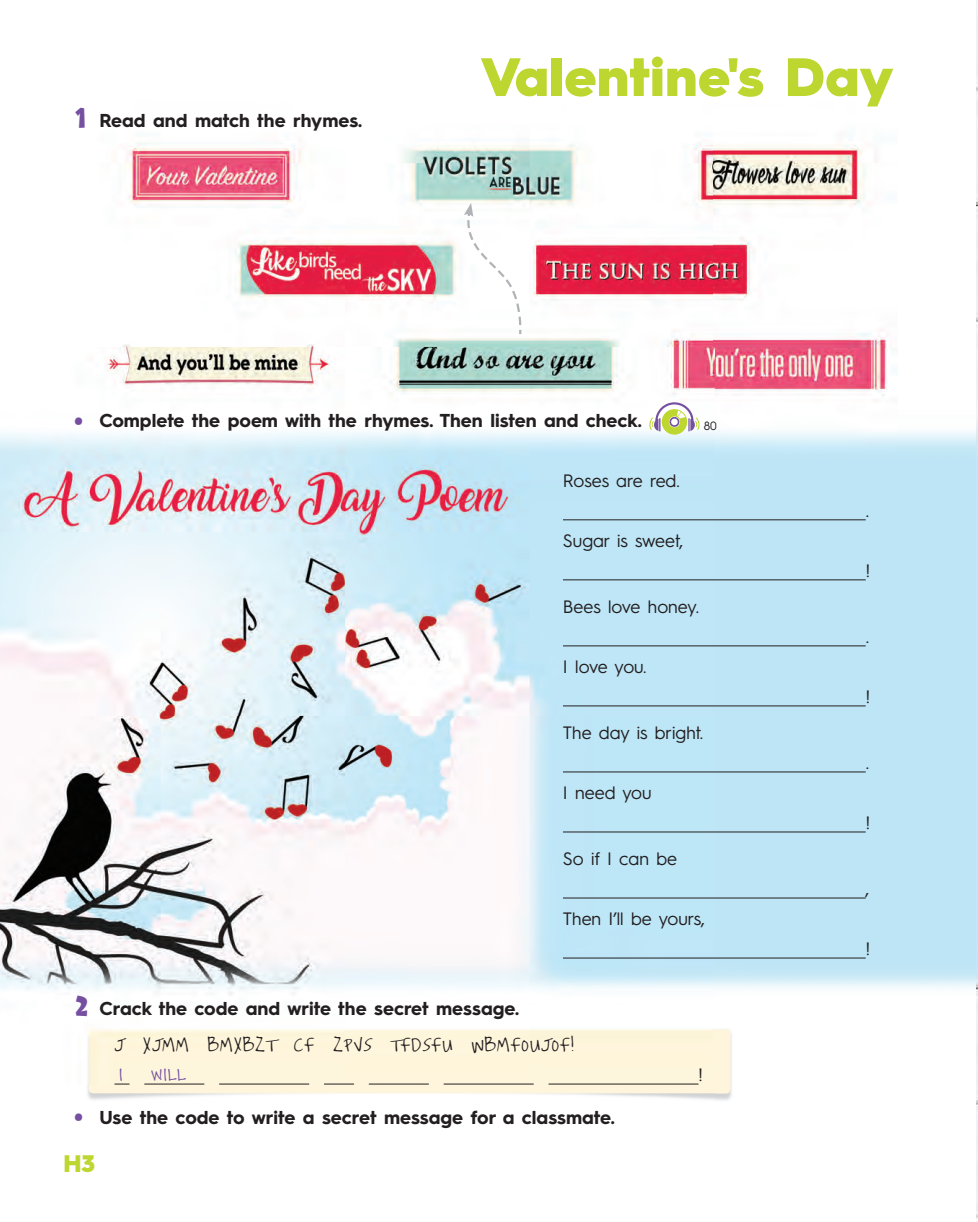
<style>
.page{position:relative;width:978px;height:1222px;background:#fff}
.page>*{position:absolute;margin:0;border:0;box-sizing:border-box;transform-origin:0 0}
.t1{font:900 54.15px "Hurme Geometric Sans 3";color:#bed630}
.t2{font:24px "Joyful Juliana";letter-spacing:.05em;color:#231f20}
.t3{font:900 24px "Hurme Geometric Sans 3";color:#bed630}
.t4{font:19.5px "Andy Std";color:#7650a0}
.t5{font:700 18.75px "Hurme Geometric Sans 3";color:#231f20}
.t6{font:18px "Hurme Geometric Sans 3";color:#231f20}
.t7{font:12px "Hurme Geometric Sans 3";color:#231f20}
.s1{font-family:"House Holiday TTF Sans";font-weight:400;font-size:37.5px;color:#7650a0}
.s2{font-family:"Jacoby ICG";font-weight:900;font-size:27px;color:#7650a0}
</style>
<div class="page">
<img style="left:0;top:0;width:978px;height:1219px">
<hr style="left:563px;top:519px;width:303px;height:1px;background:#231f20">
<hr style="left:563px;top:579px;width:303px;height:1px;background:#231f20">
<hr style="left:563px;top:645px;width:303px;height:1px;background:#231f20">
<hr style="left:563px;top:705px;width:303px;height:1px;background:#231f20">
<hr style="left:563px;top:771px;width:303px;height:1px;background:#231f20">
<hr style="left:563px;top:831px;width:303px;height:1px;background:#231f20">
<hr style="left:563px;top:897px;width:303px;height:1px;background:#231f20">
<hr style="left:563px;top:957px;width:303px;height:1px;background:#231f20">
<svg style="left:649px;top:402px;width:51px;height:33px"></svg>
<svg style="left:464px;top:203px;width:59px;height:133px"></svg>
<svg style="left:114px;top:1083px;width:15px;height:1px"></svg>
<hr style="left:144px;top:1083px;width:60px;height:1px;background:#231f20">
<hr style="left:219px;top:1083px;width:90px;height:1px;background:#231f20">
<hr style="left:324px;top:1083px;width:30px;height:1px;background:#231f20">
<hr style="left:369px;top:1083px;width:60px;height:1px;background:#231f20">
<hr style="left:444px;top:1083px;width:90px;height:1px;background:#231f20">
<hr style="left:548px;top:1083px;width:150px;height:1px;background:#231f20">
<p class="t5" style="left:75px;top:113px;width:288px"><span class="s1">1</span> Read and match the rhymes.</p>
<h1 class="t1" style="left:480px;top:55px;width:415px">Valentine's Day</h1>
<p class="t5" style="left:74px;top:413px;width:569px"><span class="s2">•</span> Complete the poem with the rhymes. Then listen and check.</p>
<p class="t7" style="left:704px;top:421px;width:15px">80</p>
<p class="t6" style="left:563px;top:473px;width:118px">Roses are red.</p>
<p class="t6" style="left:563px;top:533px;width:122px">Sugar is sweet,</p>
<p class="t6" style="left:563px;top:599px;width:138px">Bees love honey.</p>
<p class="t6" style="left:563px;top:659px;width:85px">I love you.</p>
<p class="t6" style="left:563px;top:725px;width:142px">The day is bright.</p>
<p class="t6" style="left:563px;top:785px;width:90px">I need you</p>
<p class="t6" style="left:563px;top:851px;width:116px">So if I can be</p>
<p class="t5" style="left:75px;top:1001px;width:445px"><span class="s1">2</span> Crack the code and write the secret message.</p>
<p class="t6" style="left:563px;top:911px;width:143px">Then I’ll be yours,</p>
<p class="t2" style="left:114px;top:1033px;width:461px">J XJMM BMXBZT CF ZPVS TFDSFU WBMFOUJOF!</p>
<p class="t4" style="left:119px;top:1067px;width:6px">I</p>
<p class="t4" style="left:151px;top:1067px;width:35px">WILL</p>
<p class="t5" style="left:74px;top:1109px;width:542px"><span class="s2">•</span> Use the code to write a secret message for a classmate.</p>
<p class="t3" style="left:63px;top:1154px;width:33px">H3</p>
<p class="t6" style="left:698px;top:1067px;width:6px">!</p>
<p class="t6" style="left:866px;top:503px;width:5px">.</p>
<p class="t6" style="left:866px;top:563px;width:6px">!</p>
<p class="t6" style="left:866px;top:629px;width:5px">.</p>
<p class="t6" style="left:866px;top:689px;width:6px">!</p>
<p class="t6" style="left:866px;top:755px;width:5px">.</p>
<p class="t6" style="left:866px;top:815px;width:6px">!</p>
<p class="t6" style="left:866px;top:881px;width:5px">,</p>
<p class="t6" style="left:866px;top:941px;width:6px">!</p>
</div>
